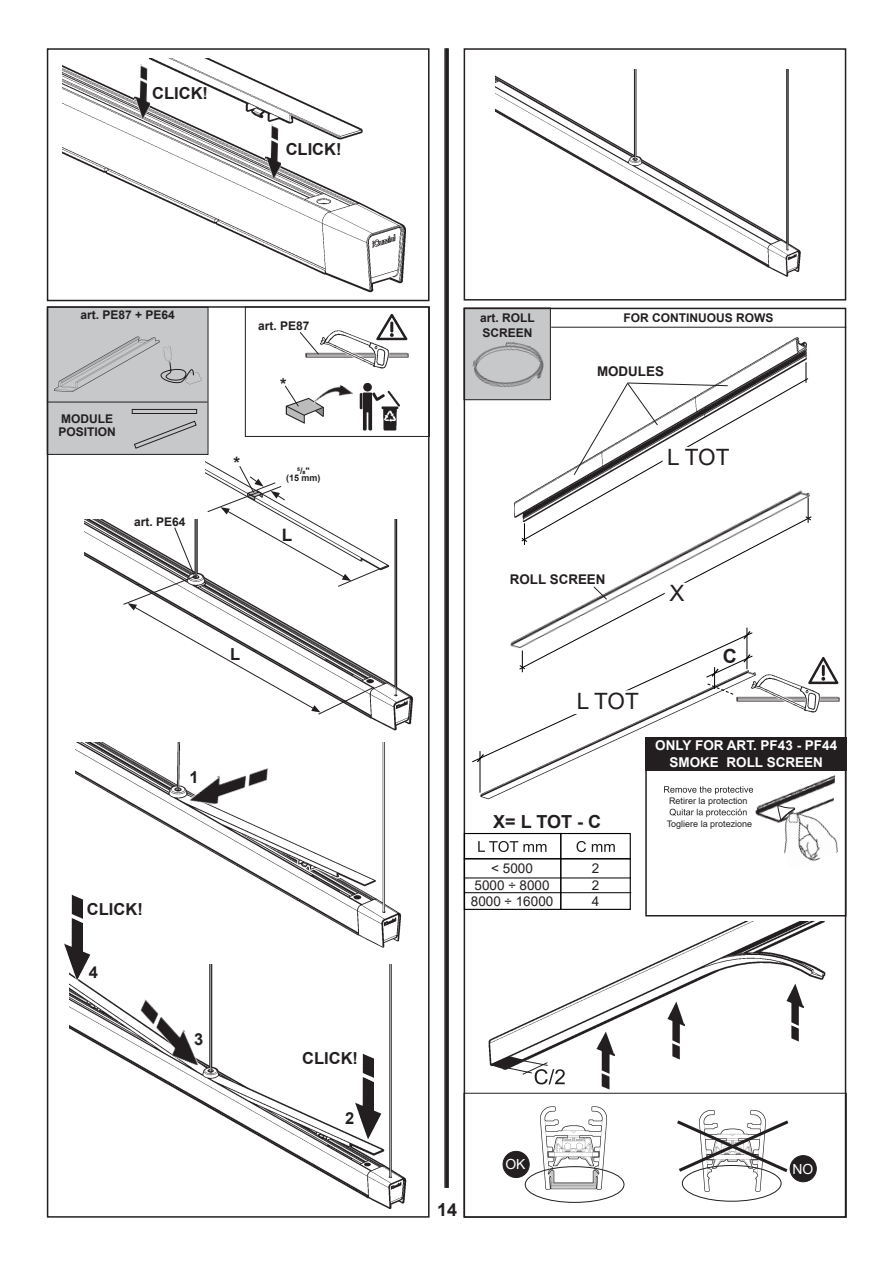
<style>
.page{position:relative;width:893px;height:1263px;background:#fff}
.page>*{position:absolute;margin:0;border:0;box-sizing:border-box;transform-origin:0 0}
.t1{font:22.5px "Arial";letter-spacing:-.01em;color:#231f20}
.t2{font:700 19.5px "Arial";color:#231f20}
.t3{font:700 18px "Arial";color:#231f20}
.t4{font:700 17.1px "Arial";color:#231f20}
.t5{font:700 16.5px "Arial";color:#231f20}
.t6{font:13.95px "Arial";color:#fff}
.t7{font:700 13.5px/16.2px "Arial";color:#fff;text-align:center}
.t8{font:13.5px/16.2px "Arial";color:#231f20;text-align:center}
.t9{font:700 13.35px "Arial";color:#231f20}
.t10{font:700 12px/14.4px "Arial";color:#231f20}
.t11{font:9px "Arial";color:#231f20}
.t12{font:700 9px/7.5px "Arial";color:#231f20;text-align:center}
.s1{font-style:inherit}
</style>
<div class="page">
<hr style="left:444px;top:48px;width:2px;height:1140px;background:#231f20">
<hr style="left:446px;top:48px;width:3px;height:1140px;background:#231f20">
<div style="left:47px;top:48px;width:382px;height:253px;border:2px solid #231f20"></div>
<div style="left:464px;top:308px;width:86px;height:92px;background:#c7c8ca"></div>
<img style="left:472px;top:342px;width:41px;height:45px">
<img style="left:513px;top:334px;width:294px;height:67px">
<svg style="left:805px;top:362px;width:1px;height:15px"></svg>
<svg style="left:520px;top:377px;width:289px;height:110px"></svg>
<div style="left:663px;top:447px;width:69px;height:26px;background:#fff"></div>
<svg style="left:573px;top:382px;width:155px;height:93px"></svg>
<img style="left:757px;top:674px;width:83px;height:39px">
<img style="left:807px;top:657px;width:32px;height:28px">
<img style="left:480px;top:672px;width:277px;height:128px">
<hr style="left:479px;top:751px;width:1px;height:42px;background:#000">
<img style="left:514px;top:487px;width:296px;height:31px">
<svg style="left:804px;top:497px;width:6px;height:18px"></svg>
<svg style="left:518px;top:515px;width:295px;height:155px"></svg>
<svg style="left:472px;top:630px;width:282px;height:134px"></svg>
<div style="left:665px;top:583px;width:70px;height:25px;background:#fff"></div>
<div style="left:464px;top:833px;width:167px;height:77px;border:1px solid #000"></div>
<hr style="left:560px;top:833px;width:2px;height:77px;background:#000">
<svg style="left:478px;top:841px;width:68px;height:11px"></svg>
<hr style="left:464px;top:878px;width:167px;height:1px;background:#000">
<hr style="left:464px;top:858px;width:167px;height:1px;background:#000">
<svg style="left:576px;top:841px;width:39px;height:11px"></svg>
<hr style="left:464px;top:892px;width:167px;height:1px;background:#000">
<img style="left:488px;top:921px;width:338px;height:144px">
<img style="left:667px;top:1001px;width:17px;height:58px">
<img style="left:786px;top:984px;width:17px;height:58px">
<img style="left:597px;top:1031px;width:17px;height:58px">
<svg style="left:490px;top:1056px;width:75px;height:28px"></svg>
<div style="left:503px;top:1151px;width:26px;height:26px;background:#231f20;border-radius:50%"></div>
<div style="left:503px;top:1151px;width:27px;height:27px;border:1px solid #231f20;border-radius:50%"></div>
<div style="left:525px;top:1166px;width:99px;height:37px;border:1px solid #231f20;border-radius:50%"></div>
<img style="left:539px;top:1107px;width:69px;height:82px">
<svg style="left:549px;top:1170px;width:49px;height:18px"></svg>
<div style="left:790px;top:1155px;width:26px;height:27px;background:#231f20;border-radius:50%"></div>
<div style="left:790px;top:1155px;width:27px;height:27px;border:1px solid #231f20;border-radius:50%"></div>
<svg style="left:677px;top:1118px;width:115px;height:57px"></svg>
<img style="left:700px;top:1110px;width:65px;height:81px">
<div style="left:682px;top:1165px;width:99px;height:36px;border:1px solid #231f20;border-radius:50%"></div>
<div style="left:464px;top:1093px;width:383px;height:125px;border:1px solid #231f20"></div>
<hr style="left:551px;top:327px;width:295px;height:1px;background:#231f20">
<div style="left:572px;top:690px;width:70px;height:24px;background:#fff"></div>
<div style="left:47px;top:307px;width:161px;height:147px;background:#c7c8ca"></div>
<div style="left:47px;top:307px;width:161px;height:148px;border:1px solid #231f20"></div>
<img style="left:54px;top:336px;width:106px;height:56px">
<img style="left:163px;top:346px;width:9px;height:16px">
<img style="left:194px;top:372px;width:7px;height:11px">
<svg style="left:150px;top:362px;width:44px;height:24px"></svg>
<div style="left:47px;top:306px;width:383px;height:912px;border:2px solid #231f20"></div>
<div style="left:245px;top:307px;width:185px;height:130px;border:1px solid #231f20"></div>
<img style="left:305px;top:330px;width:104px;height:39px">
<img style="left:376px;top:313px;width:31px;height:29px">
<img style="left:496px;top:69px;width:305px;height:208px">
<div style="left:464px;top:48px;width:382px;height:253px;border:2px solid #231f20"></div>
<img style="left:63px;top:59px;width:365px;height:234px">
<img style="left:133px;top:64px;width:18px;height:54px">
<img style="left:264px;top:123px;width:18px;height:55px">
<img style="left:76px;top:743px;width:326px;height:205px">
<img style="left:185px;top:759px;width:89px;height:52px">
<img style="left:69px;top:965px;width:338px;height:244px">
<img style="left:356px;top:1053px;width:25px;height:86px">
<img style="left:131px;top:992px;width:76px;height:81px">
<img style="left:65px;top:895px;width:26px;height:85px">
<svg style="left:299px;top:331px;width:21px;height:24px"></svg>
<img style="left:359px;top:383px;width:41px;height:48px">
<img style="left:324px;top:385px;width:29px;height:11px">
<svg style="left:285px;top:385px;width:39px;height:39px"></svg>
<img style="left:84px;top:519px;width:330px;height:212px">
<svg style="left:122px;top:465px;width:267px;height:250px"></svg>
<div style="left:132px;top:409px;width:65px;height:5px;border:1px solid #231f20"></div>
<svg style="left:134px;top:420px;width:63px;height:29px"></svg>
<hr style="left:47px;top:402px;width:161px;height:1px;background:#231f20">
<div style="left:645px;top:737px;width:201px;height:179px;border:2px solid #231f20"></div>
<div style="left:645px;top:737px;width:201px;height:34px;background:#231f20"></div>
<img style="left:751px;top:771px;width:84px;height:49px">
<img style="left:771px;top:799px;width:67px;height:62px">
<svg style="left:664px;top:786px;width:89px;height:8px"></svg>
<svg style="left:670px;top:809px;width:77px;height:8px"></svg>
<h3 class="t5" style="left:152px;top:82px;width:57px">CLICK!</h3>
<h3 class="t5" style="left:286px;top:137px;width:57px">CLICK!</h3>
<p class="t10" style="left:80px;top:308px;width:96px">art. PE87 + PE64</p>
<p class="t10" style="left:59px;top:412px;width:59px;line-height:13.5px">MODULE<br>POSITION</p>
<p class="t10" style="left:134px;top:514px;width:53px">art. PE64</p>
<p class="t10" style="left:258px;top:318px;width:53px">art. PE87</p>
<h3 class="t5" style="left:280px;top:372px;width:8px">*</h3>
<h3 class="t4" style="left:234px;top:451px;width:8px">*</h3>
<p class="t12" style="left:286px;top:467px;width:36px">⁵/8"<br>(15 mm)</p>
<h3 class="t4" style="left:282px;top:522px;width:12px">L</h3>
<h3 class="t5" style="left:230px;top:642px;width:12px">L</h3>
<h3 class="t5" style="left:189px;top:766px;width:11px">1</h3>
<h3 class="t5" style="left:87px;top:897px;width:57px">CLICK!</h3>
<h3 class="t5" style="left:89px;top:960px;width:11px">4</h3>
<h3 class="t5" style="left:194px;top:1028px;width:11px">3</h3>
<h3 class="t5" style="left:302px;top:1046px;width:57px">CLICK!</h3>
<h3 class="t5" style="left:345px;top:1107px;width:11px">2</h3>
<p class="t10" style="left:480px;top:311px;width:56px">art. ROLL<br>SCREEN</p>
<p class="t10" style="left:623px;top:311px;width:151px">FOR CONTINUOUS ROWS</p>
<p class="t9" style="left:597px;top:362px;width:68px">MODULES</p>
<h1 class="t1" style="left:667px;top:442px;width:64px">L TOT</h1>
<p class="t9" style="left:510px;top:570px;width:97px">ROLL SCREEN</p>
<h1 class="t1" style="left:669px;top:578px;width:17px">X</h1>
<h1 class="t1" style="left:577px;top:685px;width:64px">L TOT</h1>
<h3 class="t3" style="left:493px;top:809px;width:109px">X= L TOT - C</h3>
<p class="t8" style="left:471px;top:860px;width:84px">&lt; 5000<br>5000 ÷ 8000<br>8000 ÷ 16000</p>
<p class="t8" style="left:592px;top:860px;width:9px;text-align:justify">2<br>2<br>4</p>
<h2 class="t2" style="left:723px;top:642px;width:16px">C</h2>
<p class="t7" style="left:655px;top:738px;width:183px">ONLY FOR ART. PF43 - PF44<br>SMOKE ROLL SCREEN</p>
<p class="t11" style="left:669px;top:794px;width:80px">Retirer la protection</p>
<p class="t11" style="left:667px;top:817px;width:87px">Togliere la protezione</p>
<h3 class="t3" style="left:437px;top:1197px;width:22px">1<span class="s1">4</span></h3>
<p class="t6" style="left:505px;top:1155px;width:22px">OK</p>
<p class="t6" style="left:792px;top:1159px;width:22px">NO</p>
</div>
